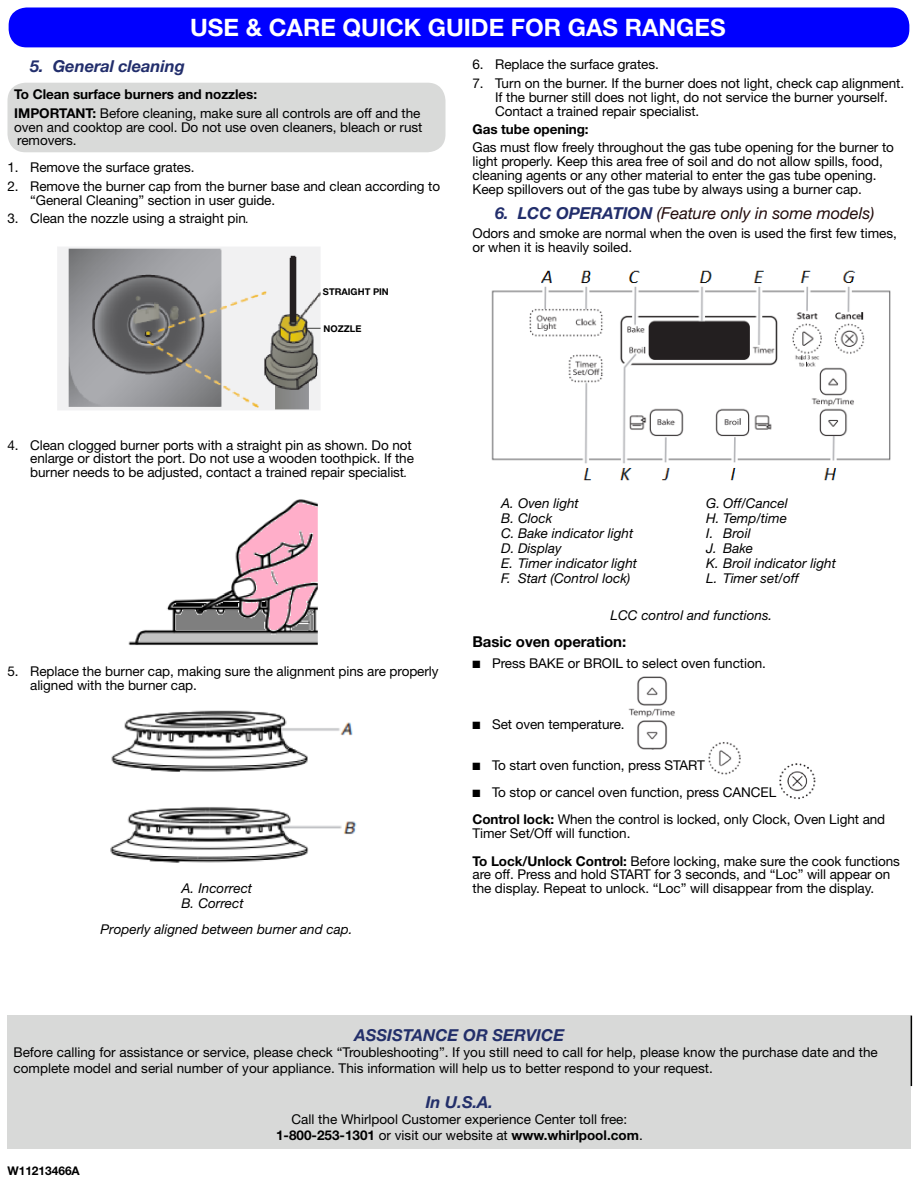
<style>
.page{position:relative;width:918px;height:1188px;background:#fff}
.page>*{position:absolute;margin:0;border:0;box-sizing:border-box;transform-origin:0 0}
.t1{font:700 24px "Helvetica Neue LT Std";color:#fff}
.t2{font:italic 16.5px "Helvetica Neue LT Std";letter-spacing:-.005em;color:#230c0c}
.Page_Number_Right{font:italic 700 16.5px "Helvetica Neue LT Std";color:#232f6a}
.t3{font:italic 700 16.5px "Helvetica Neue LT Std";letter-spacing:-.005em;color:#222e6c}
.Body{font:700 15px "Helvetica Neue LT Std";letter-spacing:-.005em;color:#000}
.Body-2{font:13.5px/13.8px "Helvetica Neue LT Std";letter-spacing:-.005em;color:#000}
.Page_Number_Right-2{font:13.5px/16.2px "Helvetica Neue LT Std";color:#000}
.Table_Callouts{font:italic 13.5px/15px "Helvetica Neue LT Std";color:#000}
.Body-3{font:700 13.5px "Helvetica Neue LT Std";letter-spacing:-.005em;color:#000}
.Body_Bold{font:700 12px "Helvetica Neue LT Std";letter-spacing:-.005em;color:#000}
.t4{font:700 9.3px "Helvetica Neue";color:#000}
.s1{font-weight:700}
.s2{font-style:italic;font-size:12px}
.s3{font-weight:700;color:#222e6c}
</style>
<div class="page">
<div style="left:9px;top:8px;width:900px;height:39px;background:#00f;border-radius:18px"></div>
<div style="left:8px;top:83px;width:438px;height:69px;background:#d9dad9;border-radius:18px"></div>
<img style="left:628px;top:676px;width:47px;height:74px">
<img style="left:709px;top:742px;width:32px;height:33px">
<img style="left:780px;top:763px;width:36px;height:37px">
<img style="left:57px;top:247px;width:264px;height:163px">
<img style="left:128px;top:499px;width:190px;height:147px">
<img style="left:110px;top:710px;width:247px;height:153px">
<img style="left:491px;top:270px;width:400px;height:211px">
<div style="left:8px;top:1016px;width:903px;height:70px;background:#d8d9d8"></div>
<div style="left:8px;top:1086px;width:903px;height:63px;background:#d8d9d8"></div>
<hr style="left:911px;top:1016px;width:1px;height:70px;background:#000">
<p class="t1" style="left:190px;top:13px;width:537px">USE &amp; CARE QUICK GUIDE FOR GAS RANGES</p>
<p class="t3" style="left:30px;top:55px;width:156px">5. General cleaning</p>
<p class="Body-2" style="left:14px;top:85px;width:408px;line-height:18.3px"><span class="s1">To Clean surface burners and nozzles:<br>IMPORTANT:</span> Before cleaning, make sure all controls are off and the</p>
<p class="Body-2" style="left:14px;top:120px;width:410px">oven and cooktop are cool. Do not use oven cleaners, bleach or rust removers.</p>
<p class="Body-2" style="left:8px;top:161px;width:189px">1. Remove the surface grates.</p>
<p class="Body-2" style="left:30px;top:179px;width:412px;text-indent:-23px">2. Remove the burner cap from the burner base and clean according to “General Cleaning” section in user guide.</p>
<p class="Body-2" style="left:8px;top:211px;width:243px">3. Clean the nozzle using a straight pin<span class="s2">.</span></p>
<p class="t4" style="left:323px;top:286px;width:67px">STRAIGHT PIN</p>
<p class="t4" style="left:324px;top:323px;width:39px">NOZZLE</p>
<p class="Body-2" style="left:472px;top:58px;width:188px">6. Replace the surface grates.</p>
<p class="Body-2" style="left:495px;top:76px;width:410px;text-indent:-23px">7. Turn on the burner. If the burner does not light, check cap alignment.<br>If the burner still does not light, do not service the burner yourself.<br>Contact a trained repair specialist.</p>
<p class="Body-3" style="left:472px;top:121px;width:118px">Gas tube opening:</p>
<p class="Body-2" style="left:472px;top:140px;width:423px">Gas must flow freely throughout the gas tube opening for the burner to light properly. Keep this area free of soil and do not allow spills, food, cleaning agents or any other material to enter the gas tube opening.<br>Keep spillovers out of the gas tube by always using a burner cap.</p>
<p class="t2" style="left:495px;top:204px;width:381px"><span class="s3">6. LCC OPERATION</span> (Feature only in some models)</p>
<p class="Body-2" style="left:472px;top:226px;width:426px">Odors and smoke are normal when the oven is used the first few times, or when it is heavily soiled.</p>
<p class="Body-2" style="left:30px;top:438px;width:385px;text-indent:-23px">4. Clean clogged burner ports with a straight pin as shown. Do not enlarge or distort the port. Do not use a wooden toothpick. If the burner needs to be adjusted, contact a trained repair specialist<span class="s2">.</span></p>
<p class="Body-2" style="left:30px;top:664px;width:410px;text-indent:-23px">5. Replace the burner cap, making sure the alignment pins are properly aligned with the burner cap.</p>
<p class="Table_Callouts" style="left:181px;top:881px;width:72px">A. Incorrect<br>B. Correct</p>
<p class="Table_Callouts" style="left:100px;top:922px;width:254px">Properly aligned between burner and cap.</p>
<p class="Table_Callouts" style="left:501px;top:496px;width:137px">A. Oven light<br>B. Clock<br>C. Bake indicator light<br>D. Display<br>E. Timer indicator light<br>F. Start (Control lock)</p>
<p class="Table_Callouts" style="left:706px;top:496px;width:131px">G. Off/Cancel<br>H. Temp/time<br>I. Broil<br>J. Bake<br>K. Broil indicator light<br>L. Timer set/off</p>
<p class="Table_Callouts" style="left:611px;top:607px;width:163px">LCC control and functions.</p>
<p class="Body" style="left:472px;top:632px;width:155px">Basic oven operation:</p>
<p class="Body-2" style="left:472px;top:656px;width:295px">■ Press BAKE or BROIL to select oven function.</p>
<p class="Body-2" style="left:472px;top:717px;width:154px">■ Set oven temperature.</p>
<p class="Body-2" style="left:473px;top:758px;width:234px">■ To start oven function, press START</p>
<p class="Body-2" style="left:473px;top:785px;width:305px">■ To stop or cancel oven function, press CANCEL</p>
<p class="Body-2" style="left:472px;top:812px;width:414px"><span class="s1">Control lock:</span> When the control is locked, only Clock, Oven Light and<br>Timer Set/Off will function.</p>
<p class="Body-2" style="left:472px;top:854px;width:429px"><span class="s1">To Lock/Unlock Control:</span> Before locking, make sure the cook functions are off. Press and hold START for 3 seconds, and “Loc” will appear on the display. Repeat to unlock. “Loc” will disappear from the display.</p>
<p class="Page_Number_Right" style="left:354px;top:1025px;width:211px">ASSISTANCE OR SERVICE</p>
<p class="Page_Number_Right-2" style="left:14px;top:1044px;width:866px">Before calling for assistance or service, please check “Troubleshooting”. If you still need to call for help, please know the purchase date and the complete model and serial number of your appliance. This information will help us to better respond to your request.</p>
<p class="Page_Number_Right" style="left:426px;top:1092px;width:69px">In U.S.A.</p>
<p class="Page_Number_Right-2" style="left:276px;top:1111px;width:368px;text-align:center">Call the Whirlpool Customer experience Center toll free:<br><span class="s1">1-800-253-1301</span> or visit our website at <span class="s1">www.whirlpool.com</span>.</p>
<p class="Body_Bold" style="left:8px;top:1163px;width:74px">W11213466A</p>
</div>
